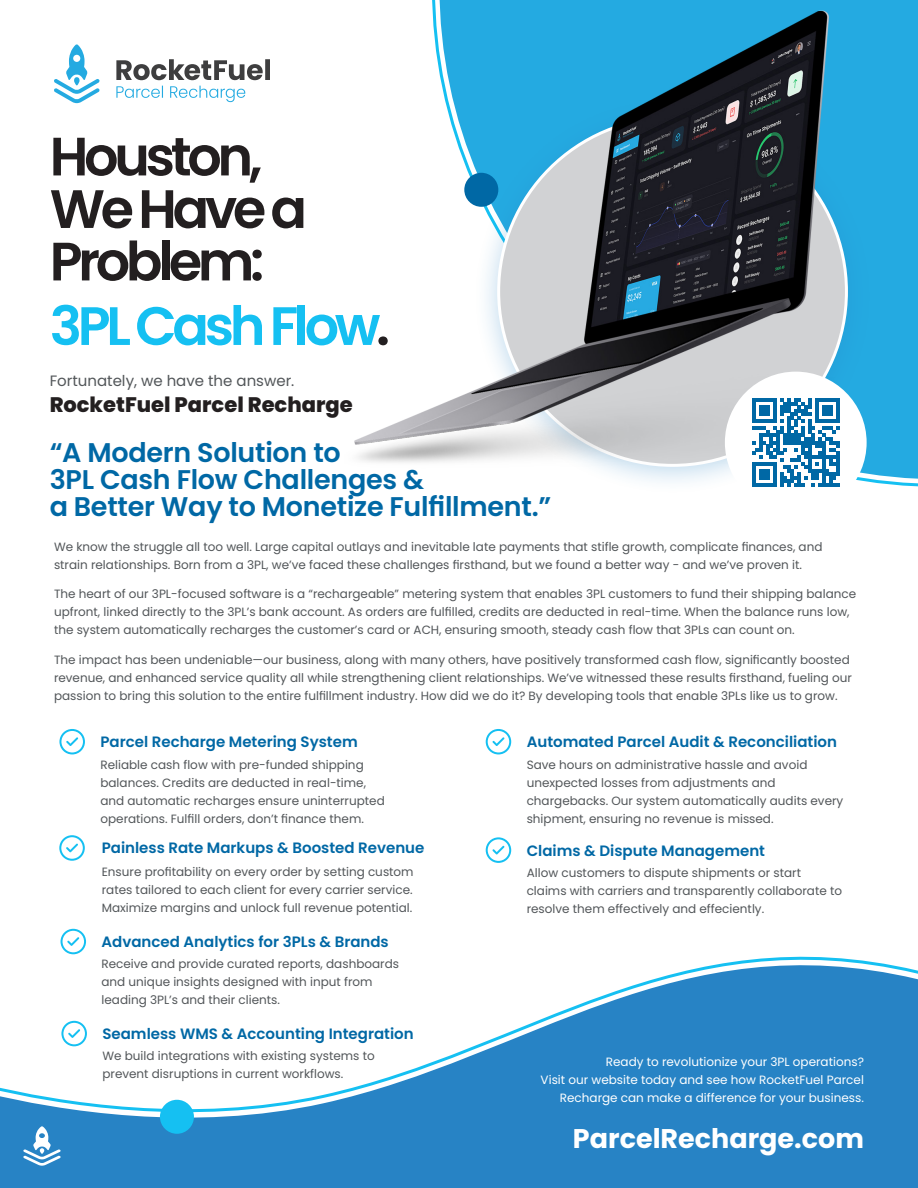
<style>
.page{position:relative;width:918px;height:1188px;background:#fff}
.page>*{position:absolute;margin:0;border:0;box-sizing:border-box;transform-origin:0 0}
.t1{font:600 54px/64.5px "Poppins";letter-spacing:-.08em;color:#15c0f2}
.t2{font:600 54px/52.5px "Poppins";letter-spacing:-.08em;color:#231f20}
.t3{font:600 27px/27px "Poppins";letter-spacing:-.01em;color:#0068a5}
.t4{font:700 27px "Poppins";color:#fff}
.t5{font:800 21px "Poppins";color:#231f20}
.t6{font:600 15px "Poppins";color:#0068a5}
.t7{font:15px "Poppins";color:#525659}
.t8{font:12px/18px "Poppins";color:#525659}
.t9{font:12px/18px "Poppins";color:#fff;text-align:right}
.s1{color:#231f20}
</style>
<div class="page">
<svg style="left:0;top:928px;width:918px;height:260px;fill:#2783c5"></svg>
<div style="left:432px;top:0;width:486px;height:487px;background:#24aae1"></div>
<svg style="left:23px;top:1126px;width:38px;height:40px"></svg>
<div style="left:474px;top:97px;width:398px;height:398px;background:#2783c5;opacity:.3"></div>
<img style="left:354px;top:5px;width:485px;height:490px">
<div style="left:725px;top:372px;width:142px;height:141px;background:#fff;border-radius:50%"></div>
<svg style="left:752px;top:399px;width:88px;height:87px"></svg>
<svg style="left:54px;top:44px;width:46px;height:59px"></svg>
<svg style="left:116px;top:86px;width:129px;height:16px"></svg>
<svg style="left:116px;top:59px;width:154px;height:21px"></svg>
<svg style="left:59px;top:729px;width:26px;height:25px"></svg>
<svg style="left:61px;top:929px;width:25px;height:25px"></svg>
<svg style="left:486px;top:729px;width:25px;height:25px"></svg>
<svg style="left:486px;top:837px;width:25px;height:26px"></svg>
<svg style="left:61px;top:1021px;width:26px;height:25px"></svg>
<svg style="left:59px;top:835px;width:26px;height:26px"></svg>
<div style="left:160px;top:1100px;width:34px;height:34px;background:#15c0f2;border-radius:50%"></div>
<div style="left:464px;top:173px;width:34px;height:34px;background:#0068a5;border-radius:50%"></div>
<p class="t2" style="left:50px;top:131px;width:259px">Houston,<br>We Have a</p>
<p class="t1" style="left:50px;top:230px;width:342px"><span class="s1">Problem:<br></span>3PL Cash Flow<span class="s1">.</span></p>
<p class="t7" style="left:50px;top:372px;width:246px">Fortunately, we have the answer.</p>
<p class="t5" style="left:50px;top:392px;width:304px">RocketFuel Parcel Recharge</p>
<p class="t3" style="left:50px;top:439px;width:376px">“A Modern Solution to<br>3PL Cash Flow Challenges &amp;</p>
<p class="t3" style="left:50px;top:493px;width:503px">a Better Way to Monetize Fulfillment.”</p>
<p class="t8" style="left:54px;top:538px;width:770px">We know the struggle all too well. Large capital outlays and inevitable late payments that stifle growth, complicate finances, and strain relationships. Born from a 3PL, we’ve faced these challenges firsthand, but we found a better way - and we’ve proven it.</p>
<p class="t8" style="left:54px;top:585px;width:804px">The heart of our 3PL-focused software is a “rechargeable” metering system that enables 3PL customers to fund their shipping balance upfront, linked directly to the 3PL’s bank account. As orders are fulfilled, credits are deducted in real-time. When the balance runs low, the system automatically recharges the customer’s card or ACH, ensuring smooth, steady cash flow that 3PLs can count on.</p>
<p class="t8" style="left:54px;top:651px;width:800px">The impact has been undeniable—our business, along with many others, have positively transformed cash flow, significantly boosted revenue, and enhanced service quality all while strengthening client relationships. We’ve witnessed these results firsthand, fueling our passion to bring this solution to the entire fulfillment industry. How did we do it? By developing tools that enable 3PLs like us to grow.</p>
<p class="t6" style="left:100px;top:733px;width:259px">Parcel Recharge Metering System</p>
<p class="t8" style="left:100px;top:755px;width:286px">Reliable cash flow with pre-funded shipping balances. Credits are deducted in real-time, and automatic recharges ensure uninterrupted operations. Fulfill orders, don’t finance them.</p>
<p class="t6" style="left:102px;top:839px;width:324px">Painless Rate Markups &amp; Boosted Revenue</p>
<p class="t8" style="left:102px;top:862px;width:313px;text-align:justify">Ensure profitability on every order by setting custom rates tailored to each client for every carrier service.<br>Maximize margins and unlock full revenue potential.</p>
<p class="t6" style="left:102px;top:933px;width:289px">Advanced Analytics for 3PLs &amp; Brands</p>
<p class="t8" style="left:102px;top:955px;width:299px">Receive and provide curated reports, dashboards and unique insights designed with input from leading 3PL’s and their clients.</p>
<p class="t6" style="left:102px;top:1025px;width:313px">Seamless WMS &amp; Accounting Integration</p>
<p class="t8" style="left:102px;top:1047px;width:274px">We build integrations with existing systems to prevent disruptions in current workflows.</p>
<p class="t6" style="left:527px;top:733px;width:312px">Automated Parcel Audit &amp; Reconciliation</p>
<p class="t8" style="left:527px;top:755px;width:318px">Save hours on administrative hassle and avoid unexpected losses from adjustments and chargebacks. Our system automatically audits every shipment, ensuring no revenue is missed.</p>
<p class="t6" style="left:527px;top:842px;width:240px">Claims &amp; Dispute Management</p>
<p class="t8" style="left:527px;top:864px;width:317px">Allow customers to dispute shipments or start claims with carriers and transparently collaborate to resolve them effectively and effeciently.</p>
<p class="t9" style="left:606px;top:1053px;width:260px">Ready to revolutionize your 3PL operations?</p>
<p class="t9" style="left:541px;top:1071px;width:325px">Visit our website today and see how RocketFuel Parcel<br>Recharge can make a difference for your business.</p>
<p class="t4" style="left:573px;top:1123px;width:293px">ParcelRecharge.com</p>
</div>
